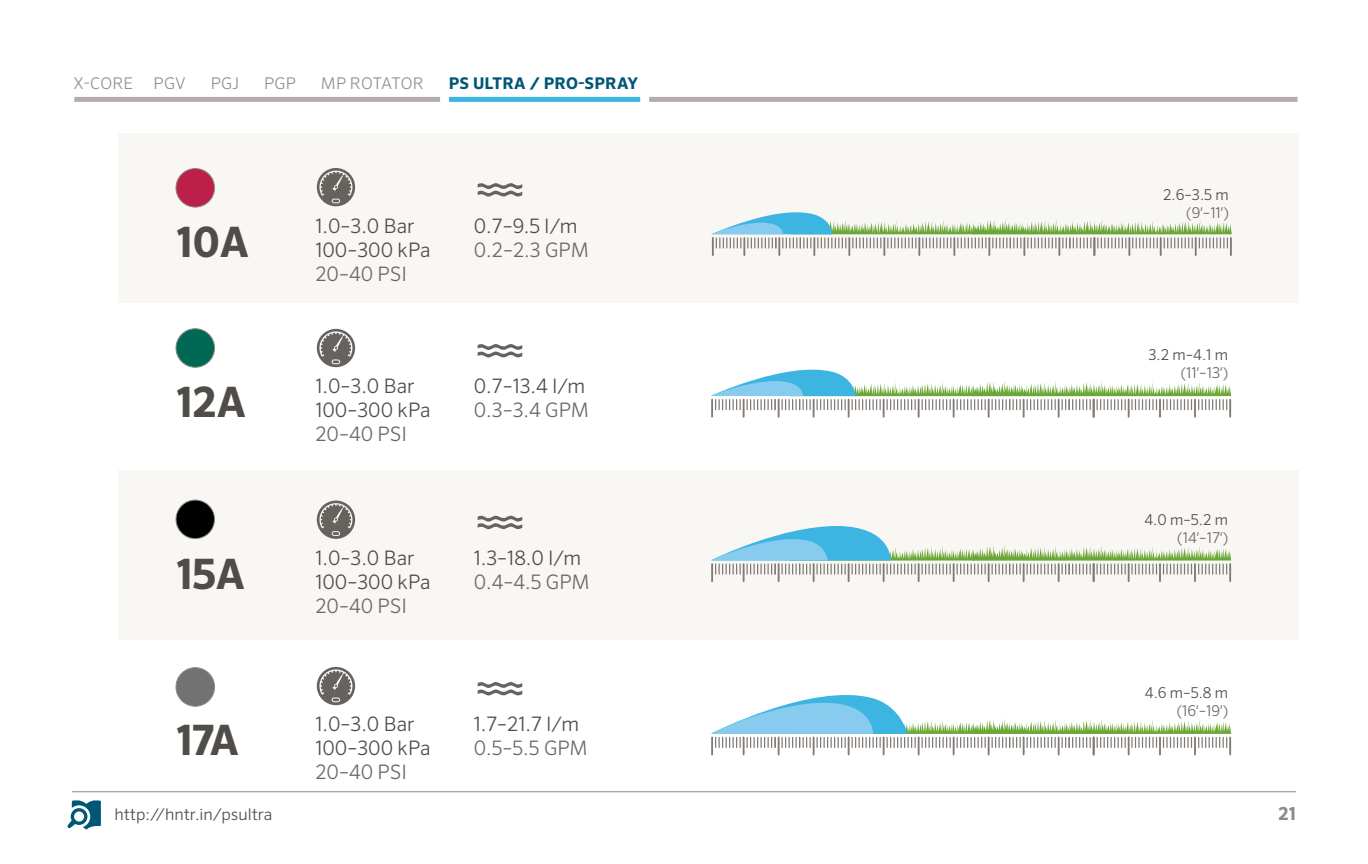
<style>
.page{position:relative;width:1368px;height:864px;background:#fff}
.page>*{position:absolute;margin:0;border:0;box-sizing:border-box;transform-origin:0 0}
.t1{font:700 42px "Sero Pro";color:#504d49}
.t2{font:300 20px/24px "Sero Pro";color:#504d49}
.t3{font:300 20px "Sero Pro";color:#6e6864}
.t4{font:700 18px "Sero Pro";color:#908a86}
.t5{font:300 16.2px "Sero Pro";letter-spacing:.01em;color:#919192}
.t6{font:300 16.2px "Sero Pro";color:#504d49}
.t7{font:700 16.2px "Sero Pro";letter-spacing:.01em;color:#005676}
.t8{font:300 15px "Sero Pro";color:#6e6864}
.t9{font:300 15px "Sero Pro";color:#504d49}
</style>
<div class="page">
<hr style="left:72px;top:791px;width:1224px;height:1px;background:#908a86">
<svg style="left:67px;top:800px;width:34px;height:29px"></svg>
<div style="left:118px;top:470px;width:1181px;height:170px;background:#f8f7f4"></div>
<div style="left:118px;top:133px;width:1181px;height:170px;background:#f8f7f4"></div>
<svg style="left:317px;top:168px;width:38px;height:38px"></svg>
<svg style="left:478px;top:183px;width:44px;height:14px"></svg>
<svg style="left:712px;top:212px;width:520px;height:43px"></svg>
<svg style="left:317px;top:329px;width:38px;height:38px"></svg>
<svg style="left:478px;top:344px;width:44px;height:14px"></svg>
<svg style="left:317px;top:501px;width:38px;height:38px"></svg>
<svg style="left:478px;top:515px;width:44px;height:14px"></svg>
<svg style="left:317px;top:667px;width:38px;height:38px"></svg>
<svg style="left:478px;top:682px;width:44px;height:14px"></svg>
<svg style="left:711px;top:369px;width:520px;height:48px"></svg>
<svg style="left:711px;top:526px;width:520px;height:55px"></svg>
<svg style="left:711px;top:695px;width:520px;height:60px"></svg>
<div style="left:176px;top:169px;width:39px;height:38px;background:#bb1f4a;border-radius:50%"></div>
<div style="left:176px;top:168px;width:39px;height:39px;border:1px solid #908a86;border-radius:50%"></div>
<div style="left:176px;top:329px;width:39px;height:38px;background:#006955;border-radius:50%"></div>
<div style="left:176px;top:328px;width:39px;height:40px;border:1px solid #908a86;border-radius:50%"></div>
<div style="left:176px;top:500px;width:39px;height:39px;background:#000;border-radius:50%"></div>
<div style="left:176px;top:500px;width:39px;height:39px;border:1px solid #908a86;border-radius:50%"></div>
<div style="left:176px;top:668px;width:39px;height:38px;background:#727273;border-radius:50%"></div>
<div style="left:176px;top:667px;width:39px;height:39px;border:1px solid #908a86;border-radius:50%"></div>
<div style="left:649px;top:97px;width:649px;height:5px;background:#b4aeab"></div>
<div style="left:74px;top:97px;width:366px;height:5px;background:#b4aeab"></div>
<div style="left:449px;top:97px;width:191px;height:5px;background:#3cb5e3"></div>
<p class="t5" style="left:74px;top:73px;width:61px">X-CORE</p>
<p class="t5" style="left:154px;top:73px;width:34px">PGV</p>
<p class="t5" style="left:211px;top:73px;width:30px">PGJ</p>
<p class="t5" style="left:264px;top:73px;width:33px">PGP</p>
<p class="t5" style="left:321px;top:73px;width:104px">MP ROTATOR</p>
<p class="t7" style="left:449px;top:73px;width:191px">PS ULTRA / PRO-SPRAY</p>
<h1 class="t1" style="left:176px;top:216px;width:75px">10A</h1>
<p class="t2" style="left:315px;top:213px;width:117px">1.0–3.0 Bar<br>100–300 kPa</p>
<p class="t3" style="left:315px;top:262px;width:93px">20–40 PSI</p>
<h1 class="t1" style="left:176px;top:377px;width:71px">12A</h1>
<p class="t2" style="left:315px;top:374px;width:117px">1.0–3.0 Bar<br>100–300 kPa</p>
<p class="t3" style="left:315px;top:422px;width:93px">20–40 PSI</p>
<h1 class="t1" style="left:176px;top:549px;width:71px">15A</h1>
<p class="t2" style="left:315px;top:546px;width:117px">1.0–3.0 Bar<br>100–300 kPa</p>
<p class="t3" style="left:315px;top:594px;width:93px">20–40 PSI</p>
<h1 class="t1" style="left:176px;top:715px;width:64px">17A</h1>
<p class="t2" style="left:315px;top:712px;width:117px">1.0–3.0 Bar<br>100–300 kPa</p>
<p class="t3" style="left:315px;top:760px;width:93px">20–40 PSI</p>
<p class="t2" style="left:474px;top:213px;width:105px">0.7–9.5 l/m</p>
<p class="t3" style="left:474px;top:238px;width:117px">0.2–2.3 GPM</p>
<p class="t2" style="left:474px;top:374px;width:113px">0.7–13.4 l/m</p>
<p class="t3" style="left:474px;top:398px;width:117px">0.3–3.4 GPM</p>
<p class="t2" style="left:474px;top:546px;width:109px">1.3–18.0 l/m</p>
<p class="t3" style="left:474px;top:570px;width:117px">0.4–4.5 GPM</p>
<p class="t2" style="left:474px;top:712px;width:107px">1.7–21.7 l/m</p>
<p class="t3" style="left:474px;top:736px;width:115px">0.5–5.5 GPM</p>
<p class="t9" style="left:1163px;top:186px;width:67px">2.6–3.5 m</p>
<p class="t8" style="left:1186px;top:204px;width:44px">(9′–11′)</p>
<p class="t8" style="left:1186px;top:342px;width:44px">(9′–11′)</p>
<p class="t9" style="left:1148px;top:346px;width:81px">3.2 m–4.1 m</p>
<p class="t8" style="left:1181px;top:364px;width:49px">(11′–13′)</p>
<p class="t9" style="left:1145px;top:511px;width:85px">4.0 m–5.2 m</p>
<p class="t8" style="left:1177px;top:529px;width:52px">(14′–17′)</p>
<p class="t9" style="left:1145px;top:684px;width:85px">4.6 m–5.8 m</p>
<p class="t8" style="left:1177px;top:702px;width:53px">(16′–19′)</p>
<p class="t6" style="left:114px;top:805px;width:160px">http://hntr.in/psultra</p>
<p class="t4" style="left:1279px;top:803px;width:19px">21</p>
</div>
